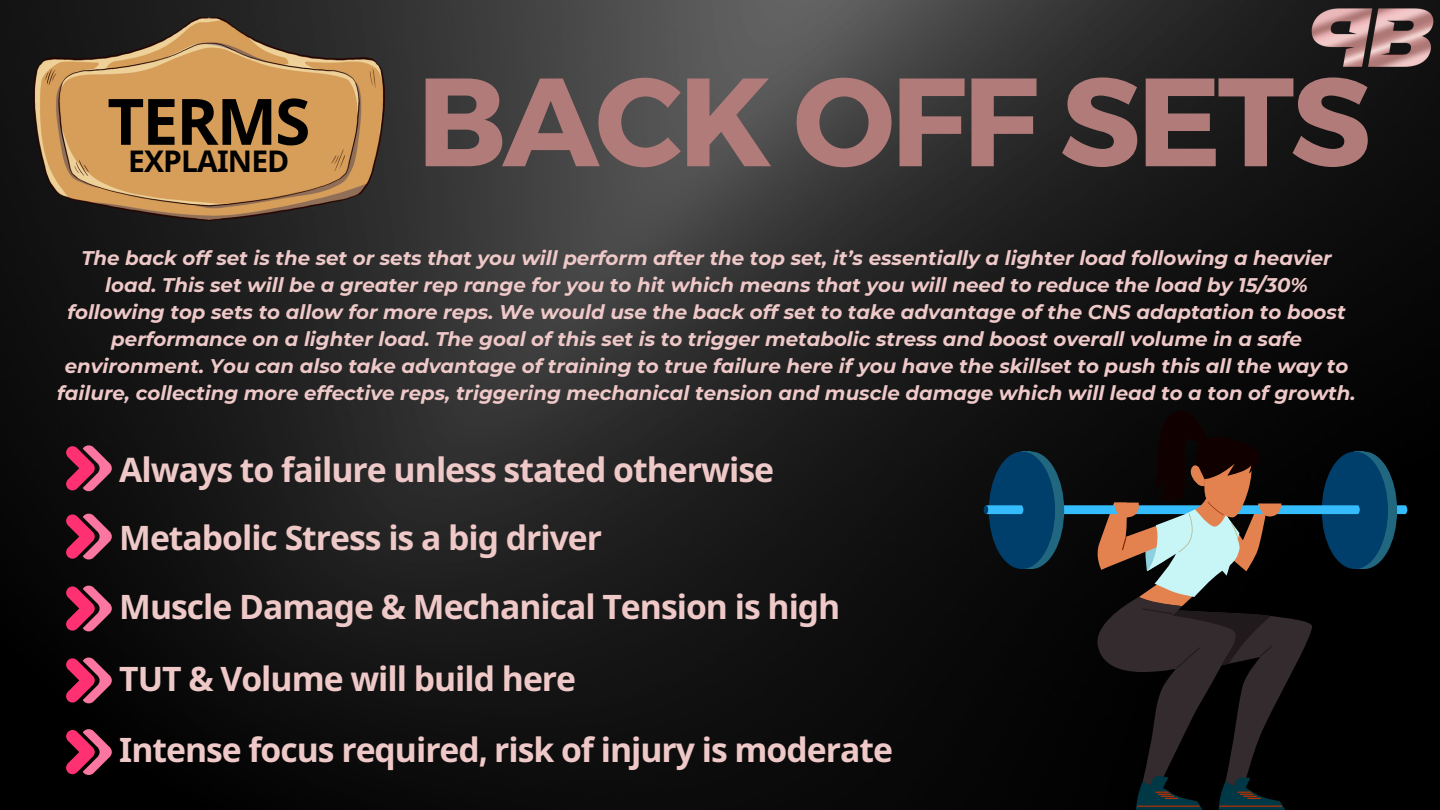
<style>
.page{position:relative;width:1440px;height:810px;background:#fff}
.page>*{position:absolute;margin:0;border:0;box-sizing:border-box;transform-origin:0 0}
.t1{font:700 125.3px "Montserrat";letter-spacing:-.03em;color:#b17b79}
.t2{font:700 64px "Noto Sans";letter-spacing:-.03em;color:#000}
.t3{font:700 33.8px "Noto Sans";letter-spacing:-.03em;color:#efc8c8}
.t4{font:700 33.7px "Noto Sans";letter-spacing:-.03em;color:#efc8c8}
.t5{font:700 30px "Noto Sans";letter-spacing:-.03em;color:#000}
.t6{font:italic 700 19.8px/27px "Montserrat";color:#efc8c8;text-align:center}
.s1{font-family:"Noto Sans Arabic";font-stretch:extra-condensed}
</style>
<div class="page">
<img style="left:0;top:0;width:1440px;height:810px">
<img style="left:33px;top:17px;width:352px;height:203px">
<svg style="left:66px;top:445px;width:46px;height:47px;background:#953252"></svg>
<svg style="left:66px;top:513px;width:46px;height:47px;background:#933150"></svg>
<svg style="left:66px;top:585px;width:46px;height:47px;background:#922f4f"></svg>
<svg style="left:66px;top:657px;width:46px;height:47px;background:#902e4d"></svg>
<svg style="left:66px;top:728px;width:46px;height:48px;background:#8c2b4a"></svg>
<svg style="left:1397px;top:505px;width:10px;height:9px"></svg>
<div style="left:1331px;top:452px;width:66px;height:117px;background:#216780;border-radius:50%"></div>
<div style="left:1355px;top:452px;width:9px;height:117px;background:#0a4c72"></div>
<div style="left:1322px;top:452px;width:66px;height:117px;background:#003e6b;border-radius:50%"></div>
<svg style="left:984px;top:405px;width:376px;height:405px;background:#1b1d1f"></svg>
<hr style="left:1219px;top:806px;width:63px;height:1px;background:#ba3100">
<img style="left:1294px;top:0;width:146px;height:73px">
<p class="t2" style="left:107px;top:76px;width:205px">TERMS</p>
<p class="t5" style="left:128px;top:140px;width:163px">EXPLAINED</p>
<p class="t1" style="left:417px;top:40px;width:956px">BACK OFF SETS</p>
<p class="t6" style="left:57px;top:245px;width:1300px">The back off set is the set or sets that you will perform after the top set, it’s essentially a lighter load following a heavier load. This set will be a greater rep range for you to hit which means that you will need to reduce the load by 15/30% following top sets to allow for more reps. We would use the back off set to take advantage of the CNS adaptation to boost performance on a lighter load. The goal of this set is to trigger metabolic stress and boost overall volume in a safe environment. You can also take advantage of training to true failure here if you have the skillset to push this all the way to failure, collecting more effective reps, triggering mechanical tension and muscle damage which will lead to a ton of growth.</p>
<p class="t3" style="left:119px;top:446px;width:656px">Always to failure unless stated otherwise</p>
<p class="t4" style="left:119px;top:514px;width:484px">Metabolic Stress is a big driver</p>
<p class="t4" style="left:119px;top:583px;width:723px">Muscle Damage &amp; Mechanical Tension is high</p>
<p class="t4" style="left:119px;top:655px;width:458px">TUT &amp; Volume will build here</p>
<p class="t4" style="left:119px;top:726px;width:775px">Intense focus required<span class="s1">,</span> risk of injury is moderate</p>
</div>
